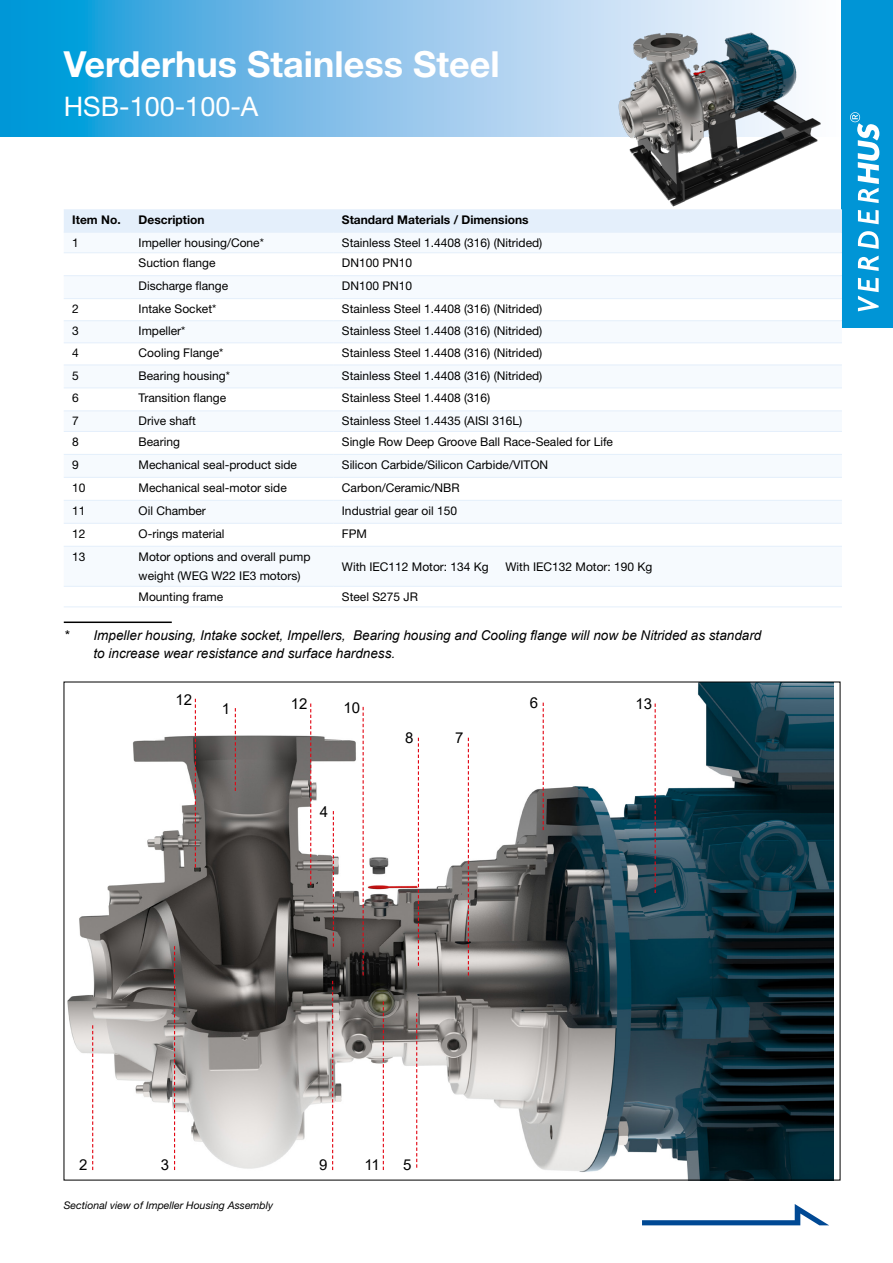
<style>
.page{position:relative;width:893px;height:1263px;background:#fff}
.page>*{position:absolute;margin:0;border:0;box-sizing:border-box;transform-origin:0 0}
._01_HeadingBold{font:700 36px "Helvetica Neue LT Std";color:#fff}
._01_HeadingBold-2{font:27px "Helvetica Neue LT Std";color:#fff}
.t1{font:15px "Arial";color:#000}
.t2{font:italic 13.5px/18px "Arial";color:#000}
.TabelBody{font:12px/19.5px "Helvetica Neue LT Std";color:#000}
.TabelKop{font:700 12px "Helvetica Neue LT Std";color:#000}
._12_tabel_groot{font:italic 10.5px "Helvetica Neue LT Std";color:#000}
</style>
<div class="page">
<svg style="left:642px;top:1204px;width:187px;height:21px"></svg>
<svg style="left:0;top:0;width:842px;height:136px;background:#7bc0e8"></svg>
<div style="left:842px;top:0;width:51px;height:327px;background:#0095d6"></div>
<svg style="left:858px;top:278px;width:21px;height:33px"></svg>
<svg style="left:858px;top:256px;width:21px;height:15px"></svg>
<svg style="left:858px;top:231px;width:21px;height:18px"></svg>
<svg style="left:858px;top:210px;width:21px;height:14px"></svg>
<svg style="left:850px;top:112px;width:29px;height:91px"></svg>
<div style="left:64px;top:209px;width:778px;height:23px;background:#e4effb"></div>
<svg style="left:64px;top:276px;width:778px;height:310px;fill:#f6fafe"></svg>
<hr style="left:64px;top:232px;width:66px;height:1px;background:#e4effb">
<hr style="left:130px;top:232px;width:203px;height:1px;background:#e4effb">
<hr style="left:333px;top:232px;width:509px;height:1px;background:#e4effb">
<hr style="left:64px;top:343px;width:66px;height:1px;background:#e4effb">
<hr style="left:130px;top:343px;width:203px;height:1px;background:#e4effb">
<hr style="left:333px;top:343px;width:509px;height:1px;background:#e4effb">
<hr style="left:64px;top:365px;width:66px;height:1px;background:#e4effb">
<hr style="left:130px;top:365px;width:203px;height:1px;background:#e4effb">
<hr style="left:333px;top:365px;width:509px;height:1px;background:#e4effb">
<hr style="left:64px;top:388px;width:66px;height:1px;background:#e4effb">
<hr style="left:130px;top:388px;width:203px;height:1px;background:#e4effb">
<hr style="left:333px;top:388px;width:509px;height:1px;background:#e4effb">
<hr style="left:64px;top:411px;width:66px;height:1px;background:#e4effb">
<hr style="left:130px;top:411px;width:203px;height:1px;background:#e4effb">
<hr style="left:333px;top:411px;width:509px;height:1px;background:#e4effb">
<hr style="left:64px;top:431px;width:66px;height:1px;background:#e4effb">
<hr style="left:130px;top:431px;width:203px;height:1px;background:#e4effb">
<hr style="left:333px;top:431px;width:509px;height:1px;background:#e4effb">
<hr style="left:64px;top:454px;width:66px;height:1px;background:#e4effb">
<hr style="left:130px;top:454px;width:203px;height:1px;background:#e4effb">
<hr style="left:333px;top:454px;width:509px;height:1px;background:#e4effb">
<hr style="left:64px;top:477px;width:66px;height:1px;background:#e4effb">
<hr style="left:130px;top:477px;width:203px;height:1px;background:#e4effb">
<hr style="left:333px;top:477px;width:509px;height:1px;background:#e4effb">
<hr style="left:64px;top:523px;width:66px;height:1px;background:#e4effb">
<hr style="left:130px;top:523px;width:203px;height:1px;background:#e4effb">
<hr style="left:333px;top:523px;width:509px;height:1px;background:#e4effb">
<hr style="left:64px;top:586px;width:66px;height:1px;background:#e4effb">
<hr style="left:130px;top:586px;width:203px;height:1px;background:#e4effb">
<hr style="left:333px;top:586px;width:509px;height:1px;background:#e4effb">
<hr style="left:64px;top:253px;width:66px;height:1px;background:#e4effb">
<hr style="left:130px;top:253px;width:203px;height:1px;background:#e4effb">
<hr style="left:333px;top:253px;width:509px;height:1px;background:#e4effb">
<hr style="left:64px;top:275px;width:66px;height:1px;background:#e4effb">
<hr style="left:130px;top:275px;width:203px;height:1px;background:#e4effb">
<hr style="left:333px;top:275px;width:509px;height:1px;background:#e4effb">
<hr style="left:64px;top:298px;width:66px;height:1px;background:#e4effb">
<hr style="left:130px;top:298px;width:203px;height:1px;background:#e4effb">
<hr style="left:333px;top:298px;width:509px;height:1px;background:#e4effb">
<hr style="left:64px;top:320px;width:66px;height:1px;background:#e4effb">
<hr style="left:130px;top:320px;width:203px;height:1px;background:#e4effb">
<hr style="left:333px;top:320px;width:509px;height:1px;background:#e4effb">
<hr style="left:64px;top:500px;width:66px;height:1px;background:#e4effb">
<hr style="left:130px;top:500px;width:203px;height:1px;background:#e4effb">
<hr style="left:333px;top:500px;width:509px;height:1px;background:#e4effb">
<hr style="left:64px;top:546px;width:66px;height:1px;background:#e4effb">
<hr style="left:130px;top:546px;width:203px;height:1px;background:#e4effb">
<hr style="left:333px;top:546px;width:509px;height:1px;background:#e4effb">
<hr style="left:64px;top:607px;width:66px;height:1px;background:#e4effb">
<hr style="left:130px;top:607px;width:203px;height:1px;background:#e4effb">
<hr style="left:333px;top:607px;width:509px;height:1px;background:#e4effb">
<hr style="left:64px;top:621px;width:108px;height:2px;background:#000">
<img style="left:614px;top:29px;width:209px;height:178px">
<img style="left:67px;top:684px;width:767px;height:494px">
<svg style="left:468px;top:738px;width:1px;height:237px"></svg>
<svg style="left:363px;top:707px;width:1px;height:268px"></svg>
<svg style="left:543px;top:703px;width:1px;height:127px"></svg>
<svg style="left:235px;top:708px;width:1px;height:83px"></svg>
<svg style="left:416px;top:1013px;width:1px;height:155px"></svg>
<svg style="left:174px;top:946px;width:1px;height:224px"></svg>
<svg style="left:310px;top:703px;width:1px;height:182px"></svg>
<svg style="left:195px;top:699px;width:1px;height:168px"></svg>
<svg style="left:418px;top:738px;width:1px;height:228px"></svg>
<svg style="left:332px;top:981px;width:1px;height:189px"></svg>
<svg style="left:383px;top:1001px;width:1px;height:169px"></svg>
<svg style="left:655px;top:703px;width:1px;height:190px"></svg>
<svg style="left:92px;top:1025px;width:1px;height:145px"></svg>
<svg style="left:333px;top:811px;width:1px;height:136px"></svg>
<p class="_01_HeadingBold" style="left:64px;top:42px;width:438px">Verderhus Stainless Steel</p>
<p class="_01_HeadingBold-2" style="left:64px;top:90px;width:196px">HSB-100-100-A</p>
<p class="TabelKop" style="left:72px;top:212px;width:50px">Item No.</p>
<p class="TabelKop" style="left:139px;top:212px;width:67px">Description</p>
<p class="TabelKop" style="left:342px;top:212px;width:188px">Standard Materials / Dimensions</p>
<p class="TabelBody" style="left:72px;top:233px;width:8px">1</p>
<p class="TabelBody" style="left:139px;top:233px;width:131px">Impeller housing/Cone*<sup>1</sup></p>
<p class="TabelBody" style="left:342px;top:233px;width:202px">Stainless Steel 1.4408 (316) (Nitrided)</p>
<p class="TabelBody" style="left:139px;top:253px;width:78px">Suction flange</p>
<p class="TabelBody" style="left:342px;top:253px;width:72px">DN100 PN10</p>
<p class="TabelBody" style="left:139px;top:276px;width:91px">Discharge flange</p>
<p class="TabelBody" style="left:342px;top:276px;width:72px">DN100 PN10</p>
<p class="TabelBody" style="left:72px;top:299px;width:8px">2</p>
<p class="TabelBody" style="left:139px;top:299px;width:79px">Intake Socket*</p>
<p class="TabelBody" style="left:342px;top:299px;width:202px">Stainless Steel 1.4408 (316) (Nitrided)</p>
<p class="TabelBody" style="left:72px;top:321px;width:8px">3</p>
<p class="TabelBody" style="left:139px;top:321px;width:48px">Impeller*</p>
<p class="TabelBody" style="left:342px;top:321px;width:202px">Stainless Steel 1.4408 (316) (Nitrided)</p>
<p class="TabelBody" style="left:72px;top:343px;width:8px">4</p>
<p class="TabelBody" style="left:139px;top:343px;width:86px">Cooling Flange*</p>
<p class="TabelBody" style="left:342px;top:343px;width:202px">Stainless Steel 1.4408 (316) (Nitrided)</p>
<p class="TabelBody" style="left:72px;top:365px;width:8px">5</p>
<p class="TabelBody" style="left:139px;top:365px;width:93px">Bearing housing*</p>
<p class="TabelBody" style="left:342px;top:365px;width:202px">Stainless Steel 1.4408 (316) (Nitrided)</p>
<p class="TabelBody" style="left:72px;top:388px;width:8px">6</p>
<p class="TabelBody" style="left:139px;top:388px;width:89px">Transition flange</p>
<p class="TabelBody" style="left:342px;top:388px;width:150px">Stainless Steel 1.4408 (316)</p>
<p class="TabelBody" style="left:72px;top:411px;width:8px">7</p>
<p class="TabelBody" style="left:139px;top:411px;width:59px">Drive shaft</p>
<p class="TabelBody" style="left:342px;top:411px;width:182px">Stainless Steel 1.4435 (AISI 316L)</p>
<p class="TabelBody" style="left:72px;top:432px;width:8px">8</p>
<p class="TabelBody" style="left:139px;top:432px;width:43px">Bearing</p>
<p class="TabelBody" style="left:342px;top:432px;width:273px">Single Row Deep Groove Ball Race-Sealed for Life</p>
<p class="TabelBody" style="left:72px;top:455px;width:8px">9</p>
<p class="TabelBody" style="left:139px;top:455px;width:160px">Mechanical seal-product side</p>
<p class="TabelBody" style="left:342px;top:455px;width:208px">Silicon Carbide/Silicon Carbide/VITON</p>
<p class="TabelBody" style="left:72px;top:478px;width:15px">10</p>
<p class="TabelBody" style="left:139px;top:478px;width:150px">Mechanical seal-motor side</p>
<p class="TabelBody" style="left:342px;top:478px;width:119px">Carbon/Ceramic/NBR</p>
<p class="TabelBody" style="left:72px;top:501px;width:15px">11</p>
<p class="TabelBody" style="left:139px;top:501px;width:69px">Oil Chamber</p>
<p class="TabelBody" style="left:342px;top:501px;width:117px">Industrial gear oil 150</p>
<p class="TabelBody" style="left:72px;top:524px;width:15px">12</p>
<p class="TabelBody" style="left:139px;top:524px;width:88px">O-rings material</p>
<p class="TabelBody" style="left:342px;top:524px;width:27px">FPM</p>
<p class="TabelBody" style="left:72px;top:547px;width:15px">13</p>
<p class="TabelBody" style="left:139px;top:547px;width:173px">Motor options and overall pump weight (WEG W22 IE3 motors)</p>
<p class="TabelBody" style="left:342px;top:556px;width:148px">With IEC112 Motor: 134 Kg</p>
<p class="TabelBody" style="left:505px;top:556px;width:148px">With IEC132 Motor: 190 Kg</p>
<p class="TabelBody" style="left:139px;top:587px;width:86px">Mounting frame</p>
<p class="TabelBody" style="left:342px;top:587px;width:78px">Steel S275 JR</p>
<p class="t2" style="left:94px;top:627px;width:669px;text-indent:-30px">* Impeller housing, Intake socket, Impellers, Bearing housing and Cooling flange will now be Nitrided as standard to increase wear resistance and surface hardness.</p>
<p class="t1" style="left:176px;top:689px;width:18px">12</p>
<p class="t1" style="left:222px;top:699px;width:10px">1</p>
<p class="t1" style="left:291px;top:694px;width:18px">12</p>
<p class="t1" style="left:343px;top:697px;width:18px">10</p>
<p class="t1" style="left:530px;top:693px;width:10px">6</p>
<p class="t1" style="left:405px;top:728px;width:10px">8</p>
<p class="t1" style="left:455px;top:728px;width:10px">7</p>
<p class="t1" style="left:320px;top:801px;width:10px">4</p>
<p class="t1" style="left:635px;top:694px;width:18px">13</p>
<p class="t1" style="left:79px;top:1155px;width:10px">2</p>
<p class="t1" style="left:161px;top:1155px;width:10px">3</p>
<p class="t1" style="left:403px;top:1155px;width:10px">5</p>
<p class="t1" style="left:319px;top:1155px;width:10px">9</p>
<p class="t1" style="left:364px;top:1155px;width:17px">11</p>
<p class="_12_tabel_groot" style="left:64px;top:1199px;width:211px">Sectional view of Impeller Housing Assembly</p>
</div>
